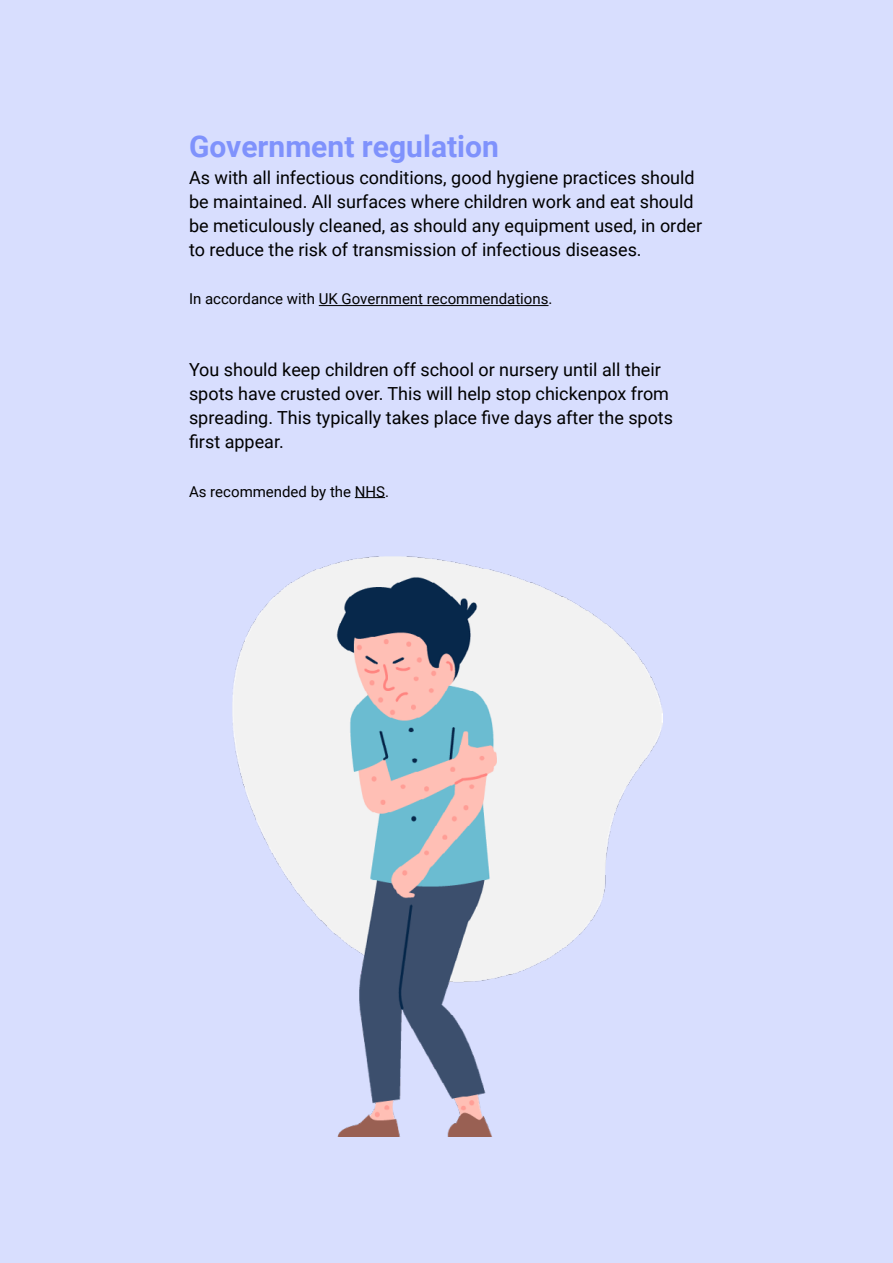
<style>
.page{position:relative;width:893px;height:1263px;background:#d8defe}
.page>*{position:absolute;margin:0;border:0;box-sizing:border-box;transform-origin:0 0}
.t1{font:700 30px "Roboto";color:#7f92fc}
.t2{font:18px/24px "Roboto";color:#000}
.t3{font:15px "Roboto";color:#000}
</style>
<div class="page">
<img style="left:233px;top:557px;width:429px;height:579px">
<hr style="left:319px;top:305px;width:229px;height:1px;background:#000">
<hr style="left:355px;top:497px;width:30px;height:1px;background:#000">
<p class="t1" style="left:189px;top:126px;width:311px">Government regulation</p>
<p class="t2" style="left:189px;top:165px;width:515px">As with all infectious conditions, good hygiene practices should be maintained. All surfaces where children work and eat should be meticulously cleaned, as should any equipment used, in order to reduce the risk of transmission of infectious diseases.</p>
<p class="t3" style="left:189px;top:289px;width:365px">In accordance with UK Government recommendations.</p>
<p class="t2" style="left:189px;top:357px;width:486px">You should keep children off school or nursery until all their spots have crusted over. This will help stop chickenpox from spreading. This typically takes place five days after the spots first appear.</p>
<p class="t3" style="left:189px;top:481px;width:202px">As recommended by the NHS.</p>
</div>
